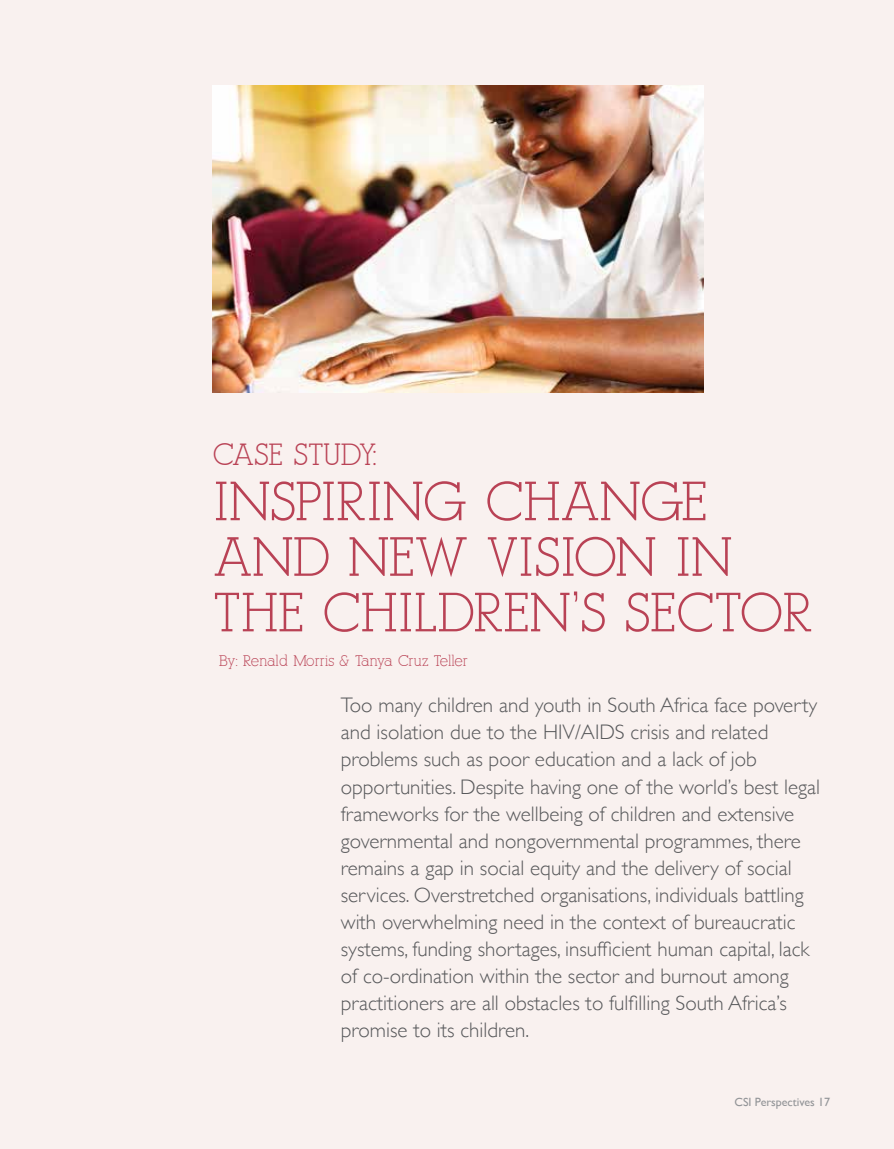
<style>
.page{position:relative;width:894px;height:1149px;background:#fff}
.page>*{position:absolute;margin:0;border:0;box-sizing:border-box;transform-origin:0 0}
.t1{font:54px/55.5px "Alexandria FLF";color:#b94255}
.t2{font:30px "Alexandria FLF";color:#b94255}
.t3{font:300 21px/27px "Gill Sans";color:#58595b}
.t4{font:15px "Alexandria FLF";color:#b94255}
.t5{font:12px "Gill Sans";color:#939598}
</style>
<div class="page">
<div style="left:1px;top:0;width:893px;height:1148px;background:#f9f1ef"></div>
<img style="left:213px;top:85px;width:490px;height:308px">
<h2 class="t2" style="left:213px;top:437px;width:166px">CASE STUDY:</h2>
<h1 class="t1" style="left:213px;top:473px;width:601px">INSPIRING CHANGE<br>AND NEW VISION IN<br>THE CHILDREN’S SECTOR</h1>
<p class="t4" style="left:219px;top:652px;width:250px">BY: RENALD MORRIS &amp; TANYA CRUZ TELLER</p>
<p class="t3" style="left:341px;top:690px;width:481px">Too many children and youth in South Africa face poverty and isolation due to the HIV/AIDS crisis and related problems such as poor education and a lack of job opportunities. Despite having one of the world’s best legal frameworks for the wellbeing of children and extensive governmental and nongovernmental programmes, there remains a gap in social equity and the delivery of social services. Overstretched organisations, individuals battling with overwhelming need in the context of bureaucratic systems, funding shortages, insufficient human capital, lack of co-ordination within the sector and burnout among practitioners are all obstacles to fulfilling South Africa’s promise to its children.</p>
<p class="t5" style="left:734px;top:1094px;width:97px">CSI Perspectives 17</p>
</div>
